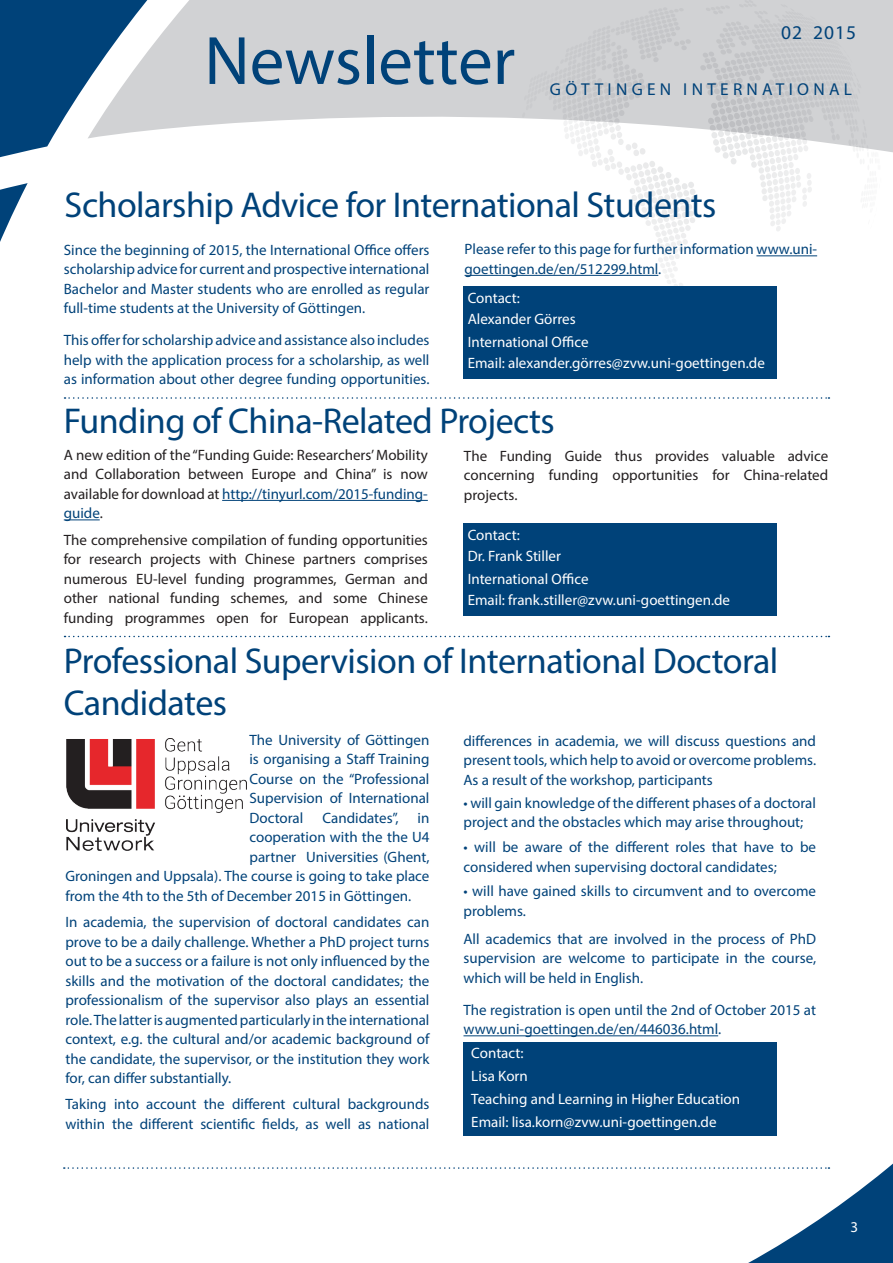
<style>
.page{position:relative;width:893px;height:1263px;background:#fff}
.page>*{position:absolute;margin:0;border:0;box-sizing:border-box;transform-origin:0 0}
.t1{font:69px "Myriad Pro";color:#004279}
.t2{font:36px/42px "Myriad Pro";letter-spacing:-.015em;color:#004279}
.t3{font:19.5px "Myriad Pro";letter-spacing:.05em;color:#004279}
.t4{font:17.25px "Myriad Pro";color:#004279}
.t5{font:15px/19.5px "Myriad Pro";color:#004279}
.t6{font:15px/19.5px "Myriad Pro";color:#231f20;text-align:justify}
.t7{font:15px/20.7px "Myriad Pro";color:#fff}
.s1{color:#004279}
</style>
<div class="page">
<svg style="left:158px;top:0;width:735px;height:153px;fill:#d1d2d4"></svg>
<svg style="left:0;top:0;width:158px;height:158px"></svg>
<svg style="left:0;top:183px;width:28px;height:59px"></svg>
<svg style="left:522px;top:0;width:359px;height:286px"></svg>
<svg style="left:64px;top:1163px;width:829px;height:100px"></svg>
<hr style="left:756px;top:255px;width:61px;height:1px;background:#004279">
<hr style="left:465px;top:275px;width:193px;height:1px;background:#004279">
<svg style="left:65px;top:397px;width:764px;height:2px"></svg>
<svg style="left:65px;top:636px;width:764px;height:1px"></svg>
<hr style="left:222px;top:500px;width:206px;height:1px;background:#004279">
<hr style="left:64px;top:519px;width:36px;height:1px;background:#004279">
<hr style="left:463px;top:1035px;width:255px;height:1px;background:#004279">
<div style="left:463px;top:523px;width:314px;height:93px;background:#004279"></div>
<div style="left:463px;top:1042px;width:314px;height:94px;background:#004279"></div>
<img style="left:67px;top:738px;width:179px;height:112px">
<div style="left:463px;top:286px;width:314px;height:93px;background:#004279"></div>
<h1 class="t1" style="left:204px;top:18px;width:312px">Newsletter</h1>
<h3 class="t3" style="left:781px;top:21px;width:77px">02 2015</h3>
<p class="t4" style="left:550px;top:78px;width:45px">Göttingen</p>
<p class="t4" style="left:683px;top:78px;width:23px">International</p>
<h2 class="t2" style="left:65px;top:183px;width:653px">Scholarship Advice for International Students</h2>
<p class="t5" style="left:64px;top:240px;width:367px;text-align:justify">Since the beginning of 2015, the International Office offers scholarship advice for current and prospective international Bachelor and Master students who are enrolled as regular full-time students at the University of Göttingen.</p>
<p class="t5" style="left:64px;top:330px;width:367px;text-align:justify">This offer for scholarship advice and assistance also includes help with the application process for a scholarship, as well as information about other degree funding opportunities.</p>
<p class="t5" style="left:465px;top:239px;width:354px">Please refer to this page for further information www.uni&shy;goettingen.de/en/512299.html.</p>
<p class="t7" style="left:468px;top:288px;width:109px">Contact:<br>Alexander Görres</p>
<p class="t7" style="left:468px;top:332px;width:299px">International Office<br>Email: alexander.görres@zvw.uni-goettingen.de</p>
<h2 class="t2" style="left:64px;top:399px;width:493px">Funding of China-Related Projects</h2>
<p class="t6" style="left:64px;top:445px;width:366px">A new edition of the “Funding Guide: Researchers’ Mobility and Collaboration between Europe and China” is now available for download at <span class="s1">http://tinyurl.com/2015-funding&shy;guide</span>.</p>
<p class="t6" style="left:64px;top:530px;width:366px">The comprehensive compilation of funding opportunities for research projects with Chinese partners comprises numerous EU-level funding programmes, German and other national funding schemes, and some Chinese funding programmes open for European applicants.</p>
<p class="t6" style="left:464px;top:446px;width:366px">The Funding Guide thus provides valuable advice concerning funding opportunities for China-related projects.</p>
<p class="t7" style="left:468px;top:524px;width:95px">Contact:<br>Dr. Frank Stiller</p>
<p class="t7" style="left:468px;top:568px;width:264px">International Office<br>Email: frank.stiller@zvw.uni-goettingen.de</p>
<h2 class="t2" style="left:64px;top:640px;width:716px">Professional Supervision of International Doctoral<br>Candidates</h2>
<p class="t5" style="left:249px;top:730px;width:182px;text-align:justify">The University of Göttingen is organising a Staff Training Course on the “Professional Supervision of International Doctoral</p>
<p class="t5" style="left:463px;top:730px;width:354px;text-align:justify">differences in academia, we will discuss questions and present tools, which help to avoid or overcome problems.<br>As a result of the workshop, participants</p>
<p class="t5" style="left:463px;top:793px;width:354px">• will gain knowledge of the different phases of a doctoral project and the obstacles which may arise throughout;</p>
<p class="t5" style="left:463px;top:837px;width:354px">• will be aware of the different roles that have to be considered when supervising doctoral candidates;</p>
<p class="t5" style="left:463px;top:881px;width:354px">• will have gained skills to circumvent and to overcome problems.</p>
<p class="t5" style="left:463px;top:928px;width:354px;text-align:justify">All academics that are involved in the process of PhD supervision are welcome to participate in the course, which will be held in English.</p>
<p class="t5" style="left:463px;top:1000px;width:354px">The registration is open until the 2nd of October 2015 at www.uni-goettingen.de/en/446036.html.</p>
<p class="t5" style="left:323px;top:808px;width:77px">Candidates”,</p>
<p class="t5" style="left:418px;top:808px;width:13px">in</p>
<p class="t5" style="left:249px;top:827px;width:182px">cooperation with the the U4</p>
<p class="t5" style="left:249px;top:847px;width:181px">partner Universities (Ghent,</p>
<p class="t5" style="left:65px;top:866px;width:366px">Groningen and Uppsala). The course is going to take place</p>
<p class="t5" style="left:65px;top:886px;width:347px">from the 4th to the 5th of December 2015 in Göttingen.</p>
<p class="t5" style="left:65px;top:912px;width:366px;text-align:justify">In academia, the supervision of doctoral candidates can prove to be a daily challenge. Whether a PhD project turns out to be a success or a failure is not only influenced by the skills and the motivation of the doctoral candidates; the professionalism of the supervisor also plays an essential role. The latter is augmented particularly in the international context, e.g. the cultural and/or academic background of the candidate, the supervisor, or the institution they work for, can differ substantially.</p>
<p class="t5" style="left:65px;top:1094px;width:366px">Taking into account the different cultural backgrounds within the different scientific fields, as well as national</p>
<p class="t7" style="left:471px;top:1042px;width:270px;line-height:23px">Contact:<br>Lisa Korn<br>Teaching and Learning in Higher Education<br>Email: lisa.korn@zvw.uni-goettingen.de</p>
<p class="t7" style="left:850px;top:1216px;width:9px">3</p>
</div>
